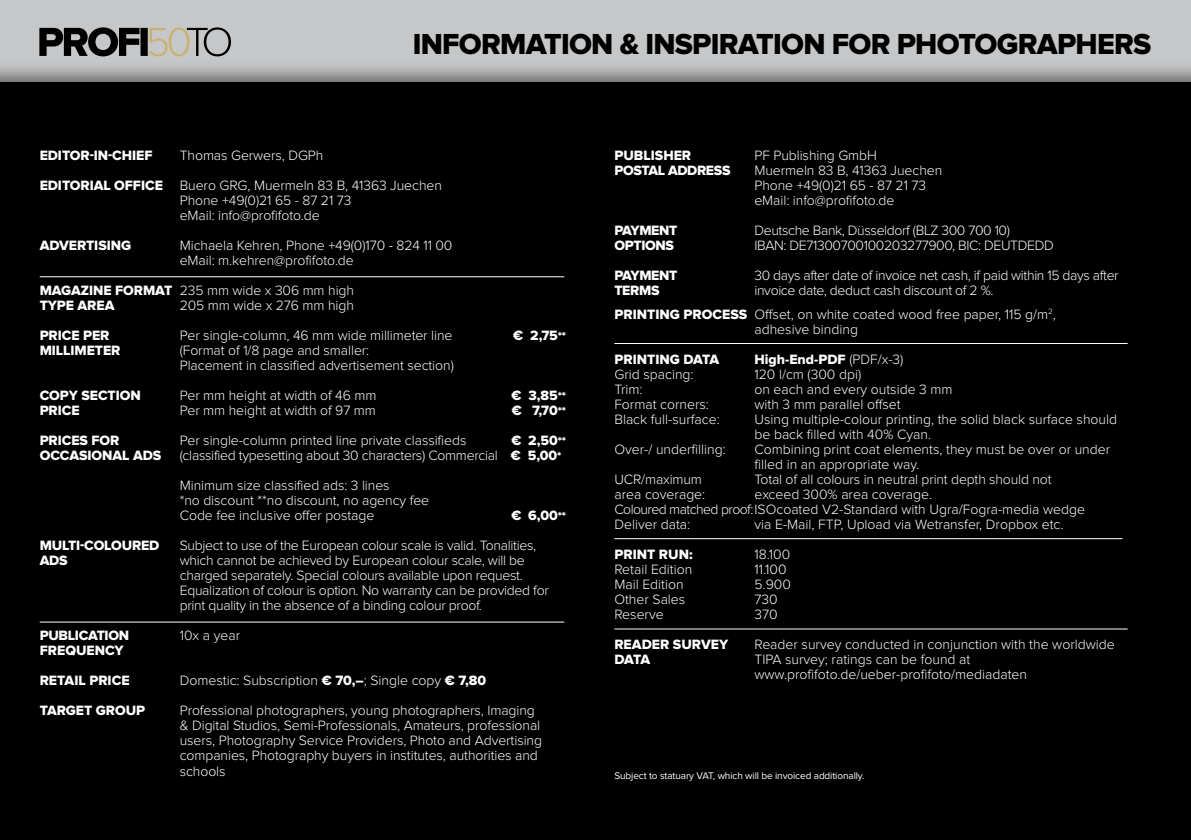
<style>
.page{position:relative;width:1191px;height:840px;background:#fff}
.page>*{position:absolute;margin:0;border:0;box-sizing:border-box;transform-origin:0 0}
.t1{font:30px "Proxima Nova Extrabld";letter-spacing:-.025em;color:#000}
.t2{font:300 14px/15px "Proxima Nova";letter-spacing:-.005em;color:#fff}
.t3{font:14px/30px "Proxima Nova Extrabld";letter-spacing:-.005em;color:#fff}
.t4{font:300 14px "Proxima Nova";letter-spacing:-.025em;color:#fff}
.t5{font:14px "Proxima Nova Extrabld";letter-spacing:-.025em;color:#fff}
.t6{font:10px "Proxima Nova";letter-spacing:-.01em;color:#fff}
.s1{font-family:"Proxima Nova Extrabld";font-weight:400}
.s2{font-size:12px}
.s3{font-family:"Proxima Nova Extrabld";font-weight:400;font-size:12px}
.s4{font-family:"Proxima Nova";font-weight:300}
</style>
<div class="page">
<div style="left:0;top:0;width:1191px;height:839px;background:#000"></div>
<hr style="left:40px;top:276px;width:524px;height:1px;background:#fff">
<hr style="left:40px;top:621px;width:524px;height:1px;background:#fff">
<hr style="left:614px;top:343px;width:513px;height:1px;background:#fff">
<hr style="left:614px;top:628px;width:513px;height:1px;background:#fff">
<hr style="left:614px;top:538px;width:508px;height:1px;background:#fff">
<div style="left:0;top:0;width:1191px;height:84px;background:#000;opacity:.5"></div>
<svg style="left:39px;top:27px;width:192px;height:29px"></svg>
<h1 class="t1" style="left:413px;top:30px;width:740px">INFORMATION &amp; INSPIRATION FOR PHOTOGRAPHERS</h1>
<p class="t2" style="left:40px;top:141px;width:404px;line-height:30px;text-indent:140px">Thomas Gerwers, DGPh<br><span class="s1">EDITORIAL OFFICE</span> Buero GRG, Muermeln 83 B, 41363 Juechen</p>
<p class="t2" style="left:180px;top:193px;width:173px">Phone +49(0)21 65 - 87 21 73 eMail: info@profifoto.de</p>
<p class="t3" style="left:40px;top:231px;width:93px">ADVERTISING</p>
<p class="t2" style="left:180px;top:238px;width:274px">Michaela Kehren, Phone +49(0)170 - 824 11 00 eMail: m.kehren@profifoto.de</p>
<p class="t2" style="left:40px;top:283px;width:316px"><span class="s1">MAGAZINE FORMAT</span> 235 mm wide x 306 mm high</p>
<p class="t3" style="left:40px;top:291px;width:76px">TYPE AREA</p>
<p class="t2" style="left:180px;top:298px;width:176px">205 mm wide x 276 mm high</p>
<p class="t3" style="left:40px;top:321px;width:71px">PRICE PER</p>
<p class="t2" style="left:180px;top:328px;width:274px">Per single-column, 46 mm wide millimeter line</p>
<p class="t3" style="left:513px;top:321px;width:54px">€ 2,75<span class="s2">**</span></p>
<p class="t3" style="left:40px;top:336px;width:82px">MILLIMETER</p>
<p class="t2" style="left:180px;top:343px;width:275px">(Format of 1/8 page and smaller:<br>Placement in classified advertisement section)</p>
<p class="t3" style="left:40px;top:381px;width:103px">COPY SECTION</p>
<p class="t2" style="left:180px;top:388px;width:198px">Per mm height at width of 46 mm</p>
<p class="t3" style="left:511px;top:381px;width:56px">€ 3,85<span class="s2">**</span></p>
<p class="t3" style="left:40px;top:396px;width:41px">PRICE</p>
<p class="t2" style="left:180px;top:403px;width:198px">Per mm height at width of 97 mm</p>
<p class="t3" style="left:511px;top:396px;width:56px">€ 7,70<span class="s2">**</span></p>
<p class="t3" style="left:40px;top:426px;width:81px">PRICES FOR</p>
<p class="t2" style="left:180px;top:433px;width:288px">Per single-column printed line private classifieds</p>
<p class="t3" style="left:511px;top:426px;width:56px">€ 2,50<span class="s2">**</span></p>
<p class="t3" style="left:40px;top:441px;width:123px">OCCASIONAL ADS</p>
<p class="t2" style="left:180px;top:441px;width:383px;line-height:30px">(classified typesetting about 30 characters) Commercial <span class="s1">€ 5,00</span><span class="s3">*<br></span>Minimum size classified ads: 3 lines</p>
<p class="t2" style="left:180px;top:493px;width:251px">*no discount **no discount, no agency fee<br>Code fee inclusive offer postage</p>
<p class="t3" style="left:40px;top:141px;width:114px">EDITOR-IN-CHIEF</p>
<p class="t3" style="left:511px;top:501px;width:56px">€ 6,00<span class="s2">**</span></p>
<p class="t3" style="left:40px;top:531px;width:121px">MULTI-COLOURED</p>
<p class="t2" style="left:180px;top:538px;width:358px">Subject to use of the European colour scale is valid. Tonalities,</p>
<p class="t3" style="left:40px;top:546px;width:29px">ADS</p>
<p class="t2" style="left:180px;top:553px;width:371px">which cannot be achieved by European colour scale, will be charged separately. Special colours available upon request.<br>Equalization of colour is option. No warranty can be provided for print quality in the absence of a binding colour proof.</p>
<p class="t3" style="left:40px;top:621px;width:91px">PUBLICATION</p>
<p class="t2" style="left:180px;top:628px;width:62px">10x a year</p>
<p class="t3" style="left:40px;top:636px;width:91px">FREQUENCY<br>RETAIL PRICE</p>
<p class="t2" style="left:180px;top:673px;width:308px">Domestic: Subscription <span class="s1">€ 70,–</span>; Single copy <span class="s1">€ 7,80</span></p>
<p class="t3" style="left:40px;top:696px;width:107px">TARGET GROUP</p>
<p class="t2" style="left:180px;top:703px;width:364px">Professional photographers, young photographers, Imaging &amp; Digital Studios, Semi-Professionals, Amateurs, professional users, Photography Service Providers, Photo and Advertising companies, Photography buyers in institutes, authorities and schools</p>
<p class="t3" style="left:614px;top:141px;width:78px">PUBLISHER</p>
<p class="t2" style="left:754px;top:148px;width:124px">PF Publishing GmbH</p>
<p class="t5" style="left:614px;top:164px;width:118px">POSTAL ADDRESS</p>
<p class="t2" style="left:754px;top:163px;width:189px">Muermeln 83 B, 41363 Juechen<br>Phone +49(0)21 65 - 87 21 73 eMail: info@profifoto.de</p>
<p class="t5" style="left:614px;top:224px;width:64px">PAYMENT</p>
<p class="t4" style="left:754px;top:224px;width:257px">Deutsche Bank, Düsseldorf (BLZ 300 700 10)</p>
<p class="t5" style="left:614px;top:239px;width:61px">OPTIONS</p>
<p class="t4" style="left:754px;top:239px;width:301px">IBAN: DE71300700100203277900, BIC: DEUTDEDD</p>
<p class="t5" style="left:614px;top:269px;width:64px">PAYMENT</p>
<p class="t4" style="left:754px;top:269px;width:366px">30 days after date of invoice net cash, if paid within 15 days after</p>
<p class="t3" style="left:614px;top:276px;width:47px">TERMS</p>
<p class="t2" style="left:614px;top:279px;width:443px;line-height:23.6px;text-indent:140px">invoice date, deduct cash discount of 2 %.<br><span class="s1">PRINTING PROCESS</span> Offset, on white coated wood free paper, 115 g/m<sup>2</sup>,</p>
<p class="t2" style="left:754px;top:322px;width:105px">adhesive binding</p>
<p class="t3" style="left:614px;top:344px;width:106px">PRINTING DATA</p>
<p class="t3" style="left:754px;top:344px;width:150px">High-End-PDF <span class="s4">(PDF/x-3)</span></p>
<p class="t2" style="left:614px;top:367px;width:81px">Grid spacing:</p>
<p class="t2" style="left:754px;top:367px;width:108px">120 l/cm (300 dpi)</p>
<p class="t2" style="left:614px;top:382px;width:30px">Trim:</p>
<p class="t2" style="left:754px;top:382px;width:200px">on each and every outside 3 mm</p>
<p class="t2" style="left:614px;top:397px;width:96px">Format corners:</p>
<p class="t2" style="left:754px;top:397px;width:148px">with 3 mm parallel offset</p>
<p class="t2" style="left:614px;top:412px;width:107px">Black full-surface:</p>
<p class="t2" style="left:754px;top:412px;width:364px">Using multiple-colour printing, the solid black surface should be back filled with 40% Cyan.</p>
<p class="t2" style="left:614px;top:442px;width:113px">Over-/ underfilling:</p>
<p class="t2" style="left:754px;top:442px;width:357px">Combining print coat elements, they must be over or under filled in an appropriate way.</p>
<p class="t2" style="left:614px;top:472px;width:89px">UCR/maximum</p>
<p class="t2" style="left:754px;top:472px;width:299px">Total of all colours in neutral print depth should not</p>
<p class="t2" style="left:614px;top:487px;width:92px">area coverage:</p>
<p class="t2" style="left:614px;top:487px;width:472px;text-indent:140px">exceed 300% area coverage.<br>Coloured matched proof:ISOcoated V2-Standard with Ugra/Fogra-media wedge<br>Deliver data:</p>
<p class="t2" style="left:754px;top:517px;width:311px">via E-Mail, FTP, Upload via Wetransfer, Dropbox etc.</p>
<p class="t3" style="left:614px;top:539px;width:80px">PRINT RUN:</p>
<p class="t2" style="left:754px;top:547px;width:37px">18.100</p>
<p class="t2" style="left:614px;top:562px;width:79px">Retail Edition</p>
<p class="t2" style="left:754px;top:562px;width:34px">11.100</p>
<p class="t2" style="left:614px;top:577px;width:71px">Mail Edition</p>
<p class="t2" style="left:754px;top:577px;width:38px">5.900</p>
<p class="t2" style="left:614px;top:592px;width:72px">Other Sales</p>
<p class="t2" style="left:754px;top:592px;width:25px">730</p>
<p class="t2" style="left:614px;top:607px;width:51px">Reserve</p>
<p class="t2" style="left:754px;top:607px;width:25px">370</p>
<p class="t3" style="left:614px;top:629px;width:115px">READER SURVEY</p>
<p class="t2" style="left:754px;top:637px;width:362px">Reader survey conducted in conjunction with the worldwide</p>
<p class="t3" style="left:614px;top:644px;width:37px">DATA</p>
<p class="t2" style="left:754px;top:652px;width:274px">TIPA survey; ratings can be found at www.profifoto.de/ueber-profifoto/mediadaten</p>
<p class="t6" style="left:614px;top:770px;width:252px">Subject to statuary VAT, which will be invoiced additionally.</p>
</div>
